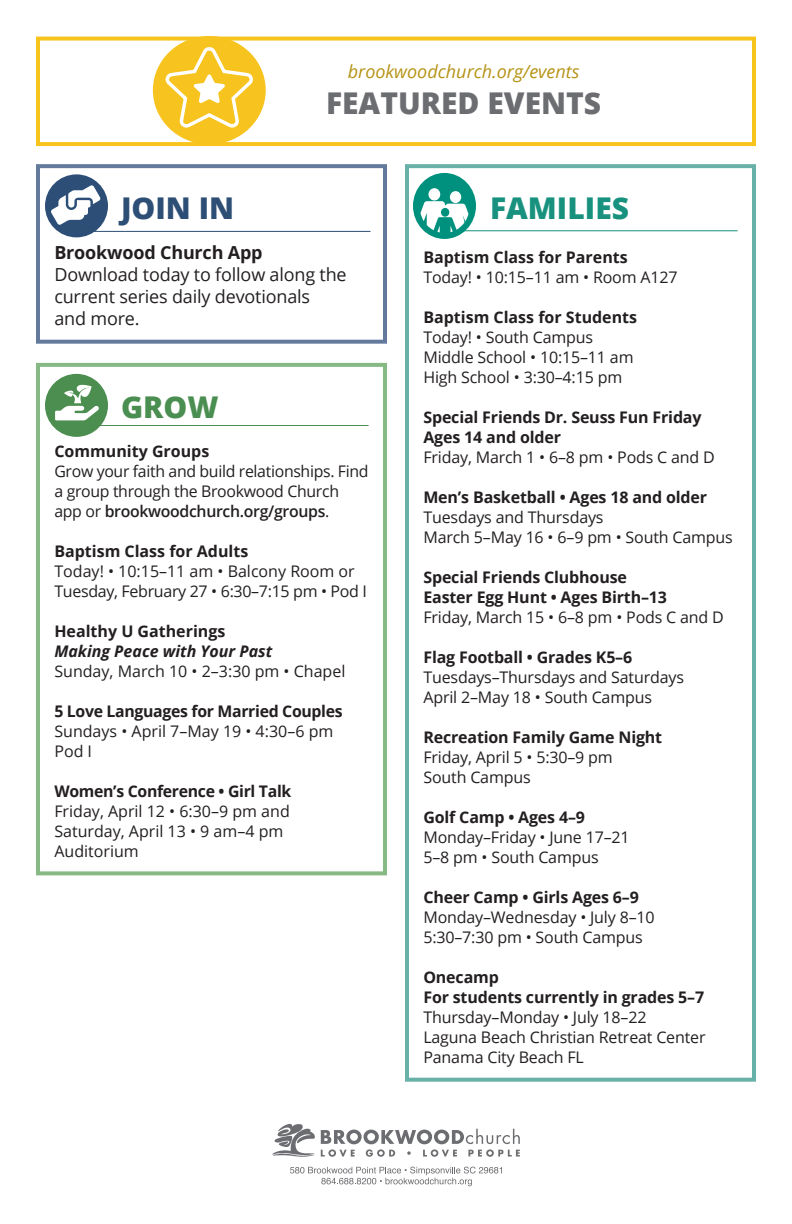
<style>
.page{position:relative;width:792px;height:1224px;background:#fff}
.page>*{position:absolute;margin:0;border:0;box-sizing:border-box;transform-origin:0 0}
.t1{font:800 30px "Open Sans";color:#6c6d70}
.t2{font:800 30px "Open Sans";color:#18927f}
.t3{font:800 30px "Open Sans";color:#2e4f75}
.t4{font:800 30px "Open Sans";color:#4b8e51}
.t5{font:18px/22px "Open Sans";letter-spacing:-.01em;color:#231f20}
.t6{font:italic 18px "Open Sans";color:#b69315}
.t7{font:16px/20px "Open Sans";letter-spacing:-.01em;color:#231f20}
.t8{font:700 16px/20px "Open Sans";letter-spacing:-.01em;color:#231f20}
.s1{font-weight:700}
.s2{font-weight:600}
.s3{font-weight:700;font-style:italic}
.s4{font-weight:400}
</style>
<div class="page">
<div style="left:36px;top:164px;width:351px;height:180px;border:4px solid #637a9d"></div>
<div style="left:45px;top:174px;width:63px;height:63px;background:#2d4f77;border-radius:50%"></div>
<svg style="left:51px;top:185px;width:50px;height:40px"></svg>
<hr style="left:63px;top:425px;width:306px;height:1px;background:#4b8e51">
<div style="left:36px;top:363px;width:351px;height:512px;border:4px solid #86b984"></div>
<div style="left:45px;top:374px;width:63px;height:63px;background:#4c8d50;border-radius:50%"></div>
<svg style="left:55px;top:385px;width:44px;height:35px"></svg>
<hr style="left:432px;top:230px;width:306px;height:1px;background:#18927f">
<div style="left:405px;top:164px;width:351px;height:918px;border:4px solid #68b1a8"></div>
<div style="left:413px;top:173px;width:63px;height:66px;background:#00917e;border-radius:50%"></div>
<div style="left:428px;top:188px;width:12px;height:13px;background:#fff;border-radius:50%"></div>
<div style="left:450px;top:191px;width:11px;height:12px;background:#fff;border-radius:50%"></div>
<svg style="left:421px;top:201px;width:47px;height:31px"></svg>
<div style="left:36px;top:37px;width:720px;height:109px;border:4px solid #f7c41d"></div>
<hr style="left:64px;top:231px;width:306px;height:1px;background:#2e4f75">
<div style="left:153px;top:36px;width:113px;height:108px;background:#f7c41f;border-radius:50%"></div>
<svg style="left:164px;top:43px;width:94px;height:89px"></svg>
<svg style="left:272px;top:1123px;width:43px;height:34px"></svg>
<svg style="left:321px;top:1129px;width:199px;height:28px"></svg>
<svg style="left:290px;top:1167px;width:212px;height:19px"></svg>
<p class="t6" style="left:348px;top:59px;width:233px">brookwoodchurch.org/events</p>
<p class="t1" style="left:326px;top:80px;width:277px">FEATURED EVENTS</p>
<p class="t3" style="left:121px;top:186px;width:115px">JOIN IN</p>
<p class="t5" style="left:54px;top:241px;width:294px"><span class="s1">Brookwood Church App<br></span>Download today to follow along the current series daily devotionals<br>and more.</p>
<p class="t4" style="left:121px;top:384px;width:99px">GROW</p>
<p class="t7" style="left:54px;top:441px;width:316px"><span class="s1">Community Groups<br></span>Grow your faith and build relationships. Find a group through the Brookwood Church app or <span class="s2">brookwoodchurch.org/groups</span>.</p>
<p class="t7" style="left:54px;top:541px;width:314px"><span class="s1">Baptism Class for Adults<br></span>Today! • 10:15–11 am • Balcony Room or<br>Tuesday, February 27 • 6:30–7:15 pm • Pod I</p>
<p class="t7" style="left:54px;top:621px;width:293px"><span class="s1">Healthy U Gatherings<br></span><span class="s3">Making Peace with Your Past<br></span>Sunday, March 10 • 2–3:30 pm • Chapel</p>
<p class="t7" style="left:54px;top:701px;width:290px"><span class="s1">5 Love Languages for Married Couples<br></span>Sundays • April 7–May 19 • 4:30–6 pm<br>Pod I</p>
<p class="t7" style="left:54px;top:781px;width:238px"><span class="s1">Women’s Conference • Girl Talk<br></span>Friday, April 12 • 6:30–9 pm and<br>Saturday, April 13 • 9 am–4 pm<br>Auditorium</p>
<p class="t2" style="left:490px;top:186px;width:141px">FAMILIES</p>
<p class="t7" style="left:423px;top:247px;width:256px"><span class="s1">Baptism Class for Parents<br></span>Today! • 10:15–11 am • Room A127</p>
<p class="t7" style="left:423px;top:307px;width:215px"><span class="s1">Baptism Class for Students<br></span>Today! • South Campus<br>Middle School • 10:15–11 am<br>High School • 3:30–4:15 pm</p>
<p class="t8" style="left:423px;top:407px;width:293px">Special Friends Dr. Seuss Fun Friday<br>Ages 14 and older<br><span class="s4">Friday, March 1 • 6–8 pm • Pods C and D</span></p>
<p class="t7" style="left:423px;top:487px;width:311px"><span class="s1">Men’s Basketball • Ages 18 and older<br></span>Tuesdays and Thursdays<br>March 5–May 16 • 6–9 pm • South Campus</p>
<p class="t8" style="left:423px;top:567px;width:302px">Special Friends Clubhouse<br>Easter Egg Hunt • Ages Birth–13<br><span class="s4">Friday, March 15 • 6–8 pm • Pods C and D</span></p>
<p class="t7" style="left:423px;top:647px;width:262px"><span class="s1">Flag Football • Grades K5–6<br></span>Tuesdays–Thursdays and Saturdays<br>April 2–May 18 • South Campus</p>
<p class="t7" style="left:423px;top:727px;width:240px"><span class="s1">Recreation Family Game Night<br></span>Friday, April 5 • 5:30–9 pm<br>South Campus</p>
<p class="t7" style="left:423px;top:807px;width:208px"><span class="s1">Golf Camp • Ages 4–9<br></span>Monday–Friday • June 17–21<br>5–8 pm • South Campus</p>
<p class="t7" style="left:423px;top:887px;width:233px"><span class="s1">Cheer Camp • Girls Ages 6–9<br></span>Monday–Wednesday • July 8–10<br>5:30–7:30 pm • South Campus</p>
<p class="t7" style="left:423px;top:967px;width:284px"><span class="s1">Onecamp<br>For students currently in grades 5–7<br></span>Thursday–Monday • July 18–22<br>Laguna Beach Christian Retreat Center<br>Panama City Beach FL</p>
</div>
